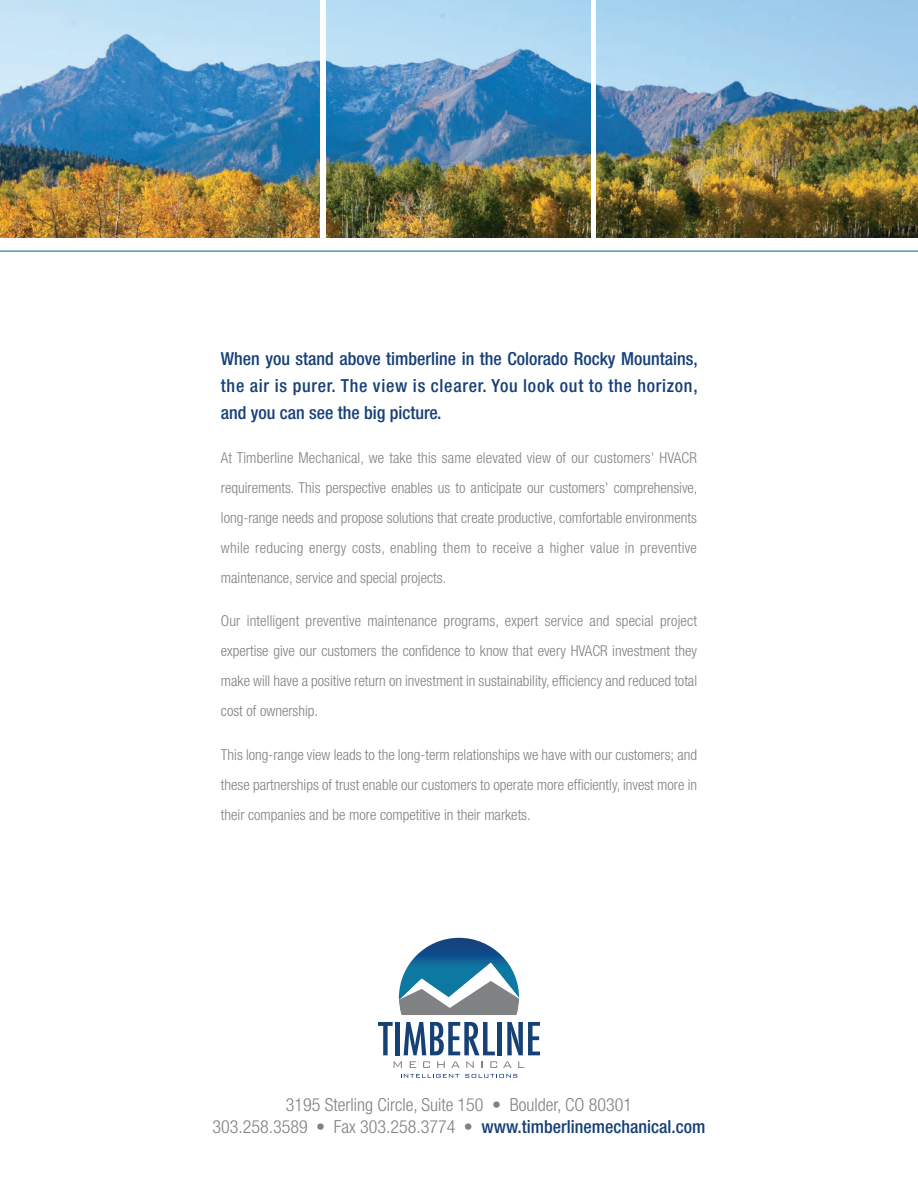
<style>
.page{position:relative;width:918px;height:1188px;background:#fff}
.page>*{position:absolute;margin:0;border:0;box-sizing:border-box;transform-origin:0 0}
.t1{font:500 condensed 18px/27px "Helvetica Neue";letter-spacing:.035em;color:#164077;text-align:justify}
.t2{font:300 condensed 18px "Helvetica Neue";color:#808183}
.t3{font:300 condensed 15px/30px "Helvetica Neue";color:#808183;text-align:justify}
.s1{font-weight:500;color:#164077}
</style>
<div class="page">
<hr style="left:0;top:251px;width:918px;height:1px;background:#0d78a1">
<svg style="left:399px;top:938px;width:120px;height:77px"></svg>
<svg style="left:378px;top:1022px;width:15px;height:33px"></svg>
<div style="left:395px;top:1022px;width:5px;height:33px;background:#154177"></div>
<svg style="left:404px;top:1022px;width:91px;height:33px"></svg>
<hr style="left:498px;top:1022px;width:4px;height:33px;background:#154177">
<svg style="left:507px;top:1022px;width:33px;height:33px"></svg>
<svg style="left:394px;top:1061px;width:8px;height:7px"></svg>
<svg style="left:410px;top:1061px;width:6px;height:7px"></svg>
<svg style="left:423px;top:1061px;width:7px;height:7px"></svg>
<svg style="left:437px;top:1061px;width:8px;height:7px"></svg>
<svg style="left:451px;top:1061px;width:9px;height:7px"></svg>
<svg style="left:466px;top:1061px;width:8px;height:7px"></svg>
<svg style="left:481px;top:1061px;width:2px;height:7px"></svg>
<svg style="left:490px;top:1061px;width:7px;height:7px"></svg>
<svg style="left:503px;top:1061px;width:9px;height:7px"></svg>
<svg style="left:518px;top:1061px;width:6px;height:7px"></svg>
<svg style="left:401px;top:1074px;width:58px;height:4px"></svg>
<svg style="left:465px;top:1074px;width:52px;height:4px"></svg>
<img style="left:597px;top:0;width:321px;height:237px">
<img style="left:327px;top:0;width:263px;height:237px">
<img style="left:0;top:0;width:320px;height:237px">
<p class="t1" style="left:221px;top:345px;width:478px">When you stand above timberline in the Colorado Rocky Mountains, the air is purer. The view is clearer. You look out to the horizon, and you can see the big picture.</p>
<p class="t3" style="left:221px;top:442px;width:478px">At Timberline Mechanical, we take this same elevated view of our customers’ HVACR requirements. This perspective enables us to anticipate our customers’ comprehensive, long-range needs and propose solutions that create productive, comfortable environments while reducing energy costs, enabling them to receive a higher value in preventive maintenance, service and special projects.</p>
<p class="t3" style="left:221px;top:606px;width:478px">Our intelligent preventive maintenance programs, expert service and special project expertise give our customers the confidence to know that every HVACR investment they make will have a positive return on investment in sustainability, efficiency and reduced total cost of ownership.</p>
<p class="t3" style="left:221px;top:739px;width:478px">This long-range view leads to the long-term relationships we have with our customers; and these partnerships of trust enable our customers to operate more efficiently, invest more in their companies and be more competitive in their markets.</p>
<p class="t2" style="left:286px;top:1094px;width:348px">3195 Sterling Circle, Suite 150 • Boulder, CO 80301</p>
<p class="t2" style="left:213px;top:1117px;width:494px">303.258.3589 • Fax 303.258.3774 • <span class="s1">www.timberlinemechanical.com</span></p>
</div>
